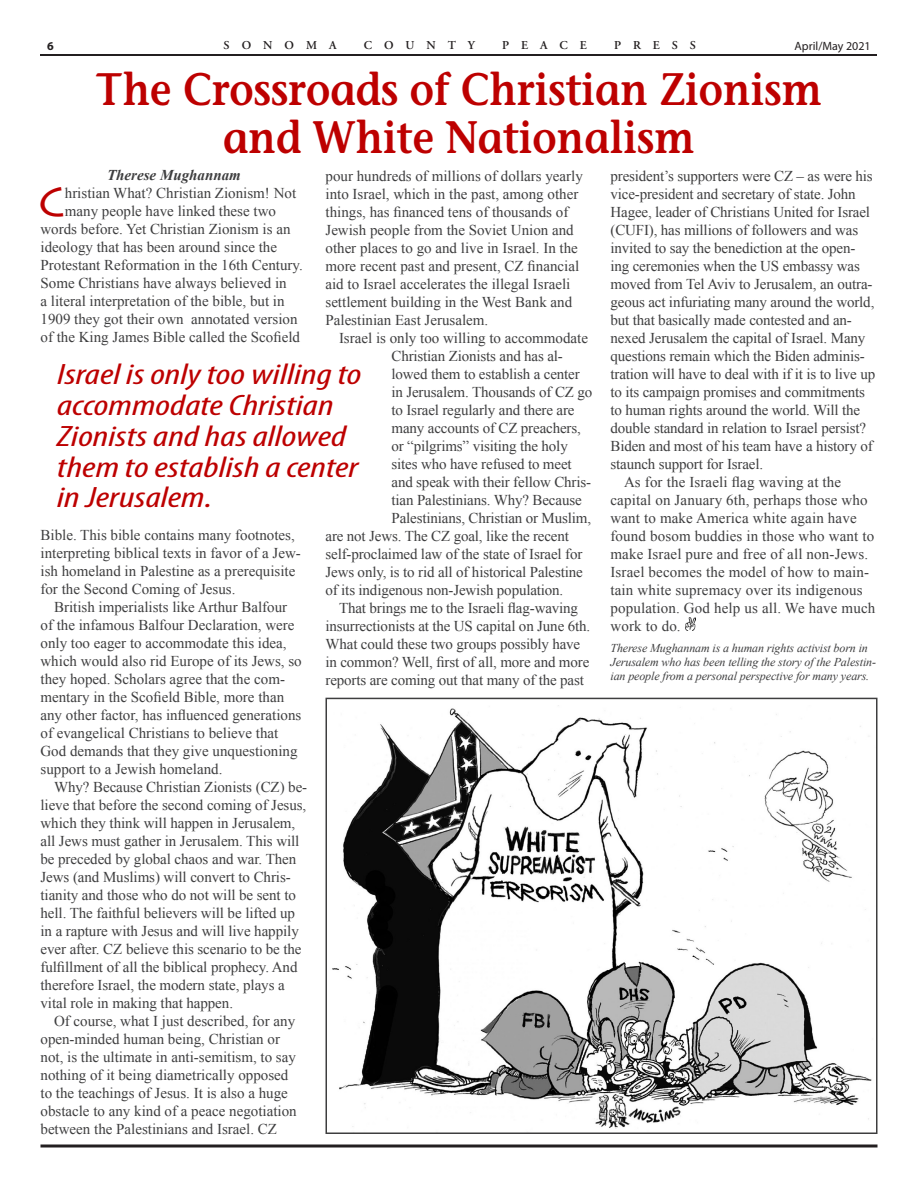
<style>
.page{position:relative;width:918px;height:1188px;background:#fff}
.page>*{position:absolute;margin:0;border:0;box-sizing:border-box;transform-origin:0 0}
.t1{font:600 45px "Mesouran Casual S Si";color:#bd0000;scale:.9 1}
.B__1st_paragraph{font:40.5px "Lithos Pro";color:#bd0000}
.NEW_CUT_LINE{font:italic condensed 29.55px/30.9px "Myriad Pro";color:#bd0000;scale:1.34 1}
.B{font:15px/18px "Times New Roman";letter-spacing:-.005em;color:#3e3e3f}
.B__1st_paragraph-2{font:15px/18px "Times New Roman";color:#3e3e3f}
.A{font:italic 700 15px "Times New Roman";color:#3e3e3f}
.A2{font:italic 12px/14.4px "Times New Roman";letter-spacing:-.01em;color:#3e3e3f}
.t2{font:600 12px "Adobe Garamond";letter-spacing:1em;color:#231f20}
.t3{font:12px "Myriad Pro";color:#231f20}
.t4{font:700 12px "Myriad Pro";color:#231f20}
</style>
<div class="page">
<hr style="left:40px;top:54px;width:838px;height:2px;background:#231f20">
<svg style="left:40px;top:1144px;width:838px;height:4px;background:#595657"></svg>
<svg style="left:685px;top:617px;width:11px;height:13px"></svg>
<img style="left:332px;top:708px;width:540px;height:421px">
<div style="left:326px;top:698px;width:552px;height:436px;border:2px solid #3e3e3f"></div>
<p class="t4" style="left:47px;top:38px;width:8px">6</p>
<p class="t2" style="left:224px;top:39px;width:114px">SONOMA</p>
<p class="t2" style="left:364px;top:39px;width:113px">COUNTY</p>
<p class="t2" style="left:502px;top:39px;width:86px">PEACE</p>
<p class="t2" style="left:614px;top:39px;width:83px">PRESS</p>
<p class="t3" style="left:795px;top:38px;width:78px">April/May 2021</p>
<p class="t1" style="left:96px;top:61px;width:808px">The Crossroads of Christian Zionism</p>
<p class="t1" style="left:223px;top:109px;width:526px">and White Nationalism</p>
<p class="B" style="left:610px;top:166px;width:266px">president’s supporters were CZ – as were his vice-president and secretary of state. John Hagee, leader of Christians United for Israel (CUFI), has millions of followers and was invited to say the benediction at the open&shy;ing ceremonies when the US embassy was moved from Tel Aviv to Jerusalem, an outra&shy;geous act infuriating many around the world, but that basically made contested and an&shy;nexed Jerusalem the capital of Israel. Many questions remain which the Biden adminis&shy;tration will have to deal with if it is to live up to its campaign promises and commitments to human rights around the world. Will the double standard in relation to Israel persist?<br>Biden and most of his team have a history of staunch support for Israel.</p>
<p class="B" style="left:610px;top:472px;width:266px;text-indent:14px">As for the Israeli flag waving at the capital on January 6th, perhaps those who want to make America white again have found bosom buddies in those who want to make Israel pure and free of all non-Jews.<br>Israel becomes the model of how to main&shy;tain white supremacy over its indigenous population. God help us all. We have much work to do.</p>
<p class="A2" style="left:610px;top:640px;width:267px">Therese Mughannam is a human rights activist born in<br>Jerusalem who has been telling the story of the Palestin&shy;ian people from a personal perspective for many years.</p>
<p class="A" style="left:107px;top:164px;width:135px">Therese Mughannam</p>
<p class="B" style="left:326px;top:166px;width:259px">pour hundreds of millions of dollars yearly into Israel, which in the past, among other things, has financed tens of thousands of Jewish people from the Soviet Union and other places to go and live in Israel. In the more recent past and present, CZ financial aid to Israel accelerates the illegal Israeli settlement building in the West Bank and Palestinian East Jerusalem.</p>
<p class="B" style="left:339px;top:328px;width:251px">Israel is only too willing to accommodate</p>
<p class="B" style="left:392px;top:346px;width:173px">Christian Zionists and has al-</p>
<p class="B" style="left:392px;top:364px;width:190px">lowed them to establish a center</p>
<p class="B" style="left:392px;top:382px;width:202px">in Jerusalem. Thousands of CZ go</p>
<p class="B" style="left:392px;top:400px;width:185px">to Israel regularly and there are</p>
<p class="B" style="left:392px;top:418px;width:191px">many accounts of CZ preachers,</p>
<p class="B" style="left:392px;top:436px;width:178px">or “pilgrims” visiting the holy</p>
<p class="B" style="left:392px;top:454px;width:182px">sites who have refused to meet</p>
<p class="B" style="left:392px;top:472px;width:201px">and speak with their fellow Chris-</p>
<p class="B" style="left:392px;top:490px;width:192px">tian Palestinians. Why? Because</p>
<p class="B" style="left:392px;top:508px;width:201px">Palestinians, Christian or Muslim,</p>
<p class="B" style="left:326px;top:526px;width:245px">are not Jews. The CZ goal, like the recent</p>
<p class="B" style="left:326px;top:544px;width:258px">self-proclaimed law of the state of Israel for</p>
<p class="B" style="left:326px;top:562px;width:259px">Jews only, is to rid all of historical Palestine</p>
<p class="B" style="left:326px;top:580px;width:239px">of its indigenous non-Jewish population.</p>
<p class="B" style="left:326px;top:598px;width:266px;text-indent:14px">That brings me to the Israeli flag-waving insurrectionists at the US capital on June 6th.<br>What could these two groups possibly have in common? Well, first of all, more and more reports are coming out that many of the past</p>
<p class="B__1st_paragraph" style="left:38px;top:178px;width:28px">C</p>
<p class="B__1st_paragraph-2" style="left:65px;top:183px;width:233px">hristian What? Christian Zionism! Not</p>
<p class="B__1st_paragraph-2" style="left:65px;top:201px;width:213px">many people have linked these two</p>
<p class="B__1st_paragraph-2" style="left:40px;top:219px;width:252px">words before. Yet Christian Zionism is an</p>
<p class="B__1st_paragraph-2" style="left:40px;top:237px;width:238px">ideology that has been around since the</p>
<p class="B__1st_paragraph-2" style="left:40px;top:255px;width:264px">Protestant Reformation in the 16th Century.</p>
<p class="B__1st_paragraph-2" style="left:40px;top:273px;width:248px">Some Christians have always believed in</p>
<p class="B__1st_paragraph-2" style="left:40px;top:291px;width:246px">a literal interpretation of the bible, but in</p>
<p class="B__1st_paragraph-2" style="left:40px;top:309px;width:259px">1909 they got their own annotated version</p>
<p class="B__1st_paragraph-2" style="left:40px;top:327px;width:261px">of the King James Bible called the Scofield</p>
<p class="NEW_CUT_LINE" style="left:57px;top:358px;width:229px">Israel is only too willing to accommodate Christian<br>Zionists and has allowed them to establish a center</p>
<p class="NEW_CUT_LINE" style="left:57px;top:482px;width:117px">in Jerusalem.</p>
<p class="B__1st_paragraph-2" style="left:40px;top:525px;width:262px">Bible. This bible contains many footnotes, interpreting biblical texts in favor of a Jew&shy;ish homeland in Palestine as a prerequisite for the Second Coming of Jesus.</p>
<p class="B" style="left:40px;top:597px;width:263px;text-indent:14px">British imperialists like Arthur Balfour of the infamous Balfour Declaration, were only too eager to accommodate this idea, which would also rid Europe of its Jews, so they hoped. Scholars agree that the com&shy;mentary in the Scofield Bible, more than any other factor, has influenced generations of evangelical Christians to believe that God demands that they give unquestioning support to a Jewish homeland.</p>
<p class="B" style="left:40px;top:777px;width:268px;text-indent:14px">Why? Because Christian Zionists (CZ) be&shy;lieve that before the second coming of Jesus, which they think will happen in Jerusalem, all Jews must gather in Jerusalem. This will be preceded by global chaos and war. Then Jews (and Muslims) will convert to Chris&shy;tianity and those who do not will be sent to hell. The faithful believers will be lifted up in a rapture with Jesus and will live happily ever after. CZ believe this scenario to be the fulfillment of all the biblical prophecy. And therefore Israel, the modern state, plays a vital role in making that happen.</p>
<p class="B" style="left:40px;top:1011px;width:258px;text-indent:14px">Of course, what I just described, for any open-minded human being, Christian or not, is the ultimate in anti-semitism, to say nothing of it being diametrically opposed to the teachings of Jesus. It is also a huge obstacle to any kind of a peace negotiation between the Palestinians and Israel. CZ</p>
</div>
